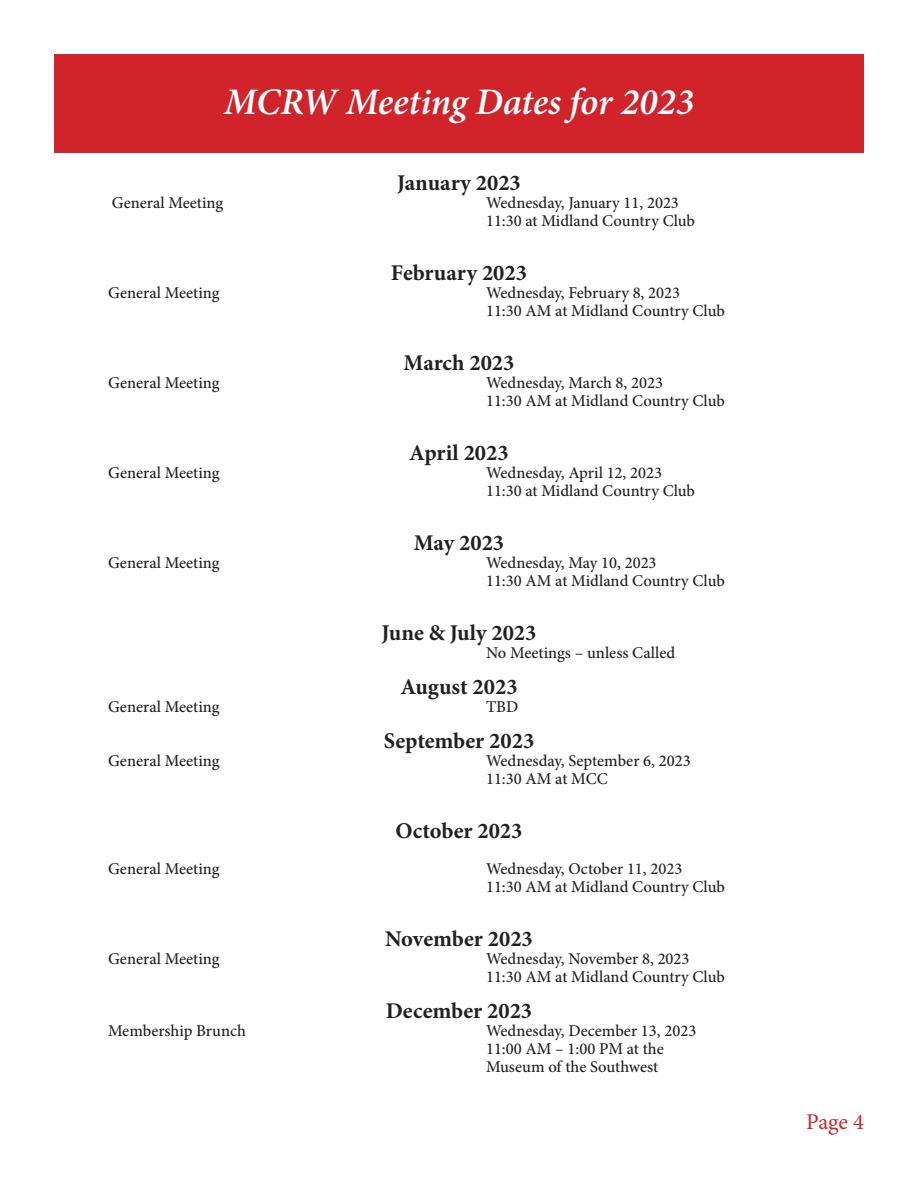
<style>
.page{position:relative;width:918px;height:1188px;background:#fff}
.page>*{position:absolute;margin:0;border:0;box-sizing:border-box;transform-origin:0 0}
.t1{font:italic 600 37.5px "Minion Pro";letter-spacing:-.005em;color:#fff}
.t2{font:700 22.5px "Minion Pro";color:#231f20}
.t3{font:22.5px "Minion Pro";color:#d1232a}
.t4{font:500 16.5px "Minion Pro";color:#231f20}
</style>
<div class="page">
<div style="left:54px;top:54px;width:810px;height:99px;background:#d1232a"></div>
<p class="t1" style="left:224px;top:75px;width:472px">MCRW Meeting Dates for 2023</p>
<p class="t2" style="left:397px;top:167px;width:125px">January 2023</p>
<p class="t4" style="left:112px;top:192px;width:113px">General Meeting</p>
<p class="t4" style="left:486px;top:192px;width:194px">Wednesday, January 11, 2023</p>
<p class="t4" style="left:486px;top:210px;width:211px">11:30 at Midland Country Club</p>
<p class="t2" style="left:391px;top:257px;width:138px">February 2023</p>
<p class="t4" style="left:108px;top:282px;width:113px">General Meeting</p>
<p class="t4" style="left:486px;top:282px;width:196px">Wednesday, February 8, 2023</p>
<p class="t4" style="left:486px;top:300px;width:240px">11:30 AM at Midland Country Club</p>
<p class="t2" style="left:404px;top:347px;width:112px">March 2023</p>
<p class="t4" style="left:108px;top:372px;width:113px">General Meeting</p>
<p class="t4" style="left:486px;top:372px;width:178px">Wednesday, March 8, 2023</p>
<p class="t4" style="left:486px;top:390px;width:240px">11:30 AM at Midland Country Club</p>
<p class="t2" style="left:409px;top:437px;width:101px">April 2023</p>
<p class="t4" style="left:108px;top:462px;width:113px">General Meeting</p>
<p class="t4" style="left:486px;top:462px;width:178px">Wednesday, April 12, 2023</p>
<p class="t4" style="left:486px;top:480px;width:211px">11:30 at Midland Country Club</p>
<p class="t2" style="left:414px;top:527px;width:92px">May 2023</p>
<p class="t4" style="left:108px;top:552px;width:113px">General Meeting</p>
<p class="t4" style="left:486px;top:552px;width:172px">Wednesday, May 10, 2023</p>
<p class="t4" style="left:486px;top:570px;width:240px">11:30 AM at Midland Country Club</p>
<p class="t2" style="left:382px;top:617px;width:156px">June &amp; July 2023</p>
<p class="t4" style="left:486px;top:642px;width:191px">No Meetings – unless Called</p>
<p class="t2" style="left:400px;top:671px;width:119px">August 2023</p>
<p class="t4" style="left:108px;top:696px;width:113px">General Meeting</p>
<p class="t4" style="left:486px;top:696px;width:34px">TBD</p>
<p class="t2" style="left:384px;top:725px;width:152px">September 2023</p>
<p class="t4" style="left:108px;top:750px;width:113px">General Meeting</p>
<p class="t4" style="left:486px;top:750px;width:206px">Wednesday, September 6, 2023</p>
<p class="t4" style="left:486px;top:768px;width:123px">11:30 AM at MCC</p>
<p class="t2" style="left:396px;top:815px;width:128px">October 2023</p>
<p class="t4" style="left:108px;top:858px;width:113px">General Meeting</p>
<p class="t4" style="left:486px;top:858px;width:198px">Wednesday, October 11, 2023</p>
<p class="t4" style="left:486px;top:876px;width:240px">11:30 AM at Midland Country Club</p>
<p class="t2" style="left:385px;top:923px;width:149px">November 2023</p>
<p class="t4" style="left:108px;top:948px;width:113px">General Meeting</p>
<p class="t4" style="left:486px;top:948px;width:205px">Wednesday, November 8, 2023</p>
<p class="t4" style="left:486px;top:966px;width:240px">11:30 AM at Midland Country Club</p>
<p class="t2" style="left:386px;top:995px;width:148px">December 2023</p>
<p class="t4" style="left:108px;top:1020px;width:139px">Membership Brunch</p>
<p class="t4" style="left:486px;top:1020px;width:212px">Wednesday, December 13, 2023</p>
<p class="t4" style="left:486px;top:1038px;width:179px">11:00 AM – 1:00 PM at the</p>
<p class="t4" style="left:486px;top:1056px;width:174px">Museum of the Southwest</p>
<p class="t3" style="left:806px;top:1107px;width:59px">Page 4</p>
</div>
